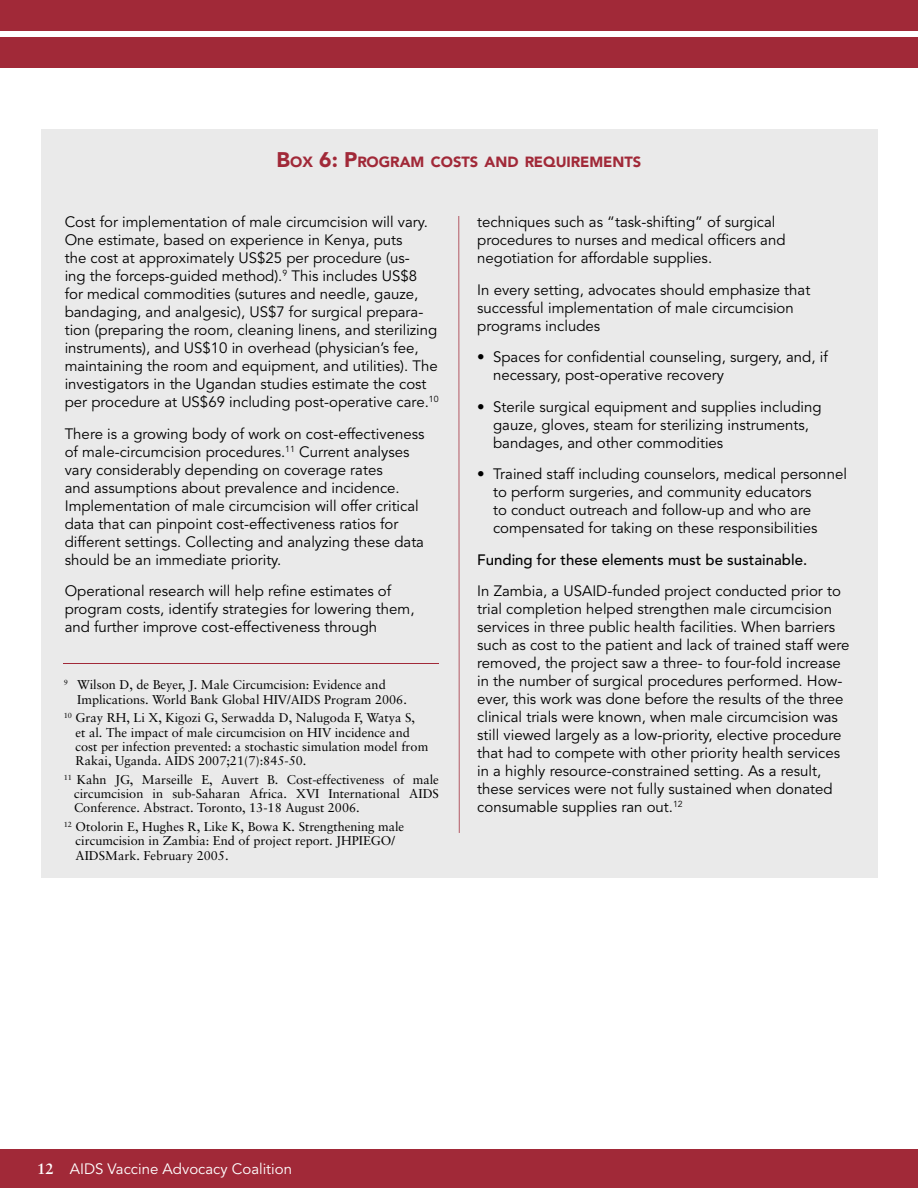
<style>
.page{position:relative;width:918px;height:1188px;background:#fff}
.page>*{position:absolute;margin:0;border:0;box-sizing:border-box;transform-origin:0 0}
.t1{font:15px/18px "Avenir";color:#000}
.t2{font:500 15px "Avenir";color:#000}
.t3{font:15px "Avenir";color:#fff}
.t4{font:900 14.7px "Avenir";color:#a12938}
.t5{font:12.75px/14.2px "Sabon";color:#000}
.s1{font-size:21px}
.s2{font-family:"Sabon";font-weight:700}
</style>
<div class="page">
<div style="left:0;top:1149px;width:918px;height:39px;background:#a12938"></div>
<div style="left:0;top:0;width:918px;height:67px;background:#a12938"></div>
<div style="left:0;top:31px;width:918px;height:6px;background:#fff"></div>
<div style="left:41px;top:129px;width:837px;height:749px;background:#eaeaea"></div>
<hr style="left:458px;top:216px;width:2px;height:617px;background:#a12938">
<hr style="left:64px;top:663px;width:375px;height:1px;background:#a12938">
<p class="t4" style="left:277px;top:153px;width:366px"><span class="s1">B</span>OX <span class="s1">6: P</span>ROGRAM COSTS AND REQUIREMENTS</p>
<p class="t1" style="left:65px;top:214px;width:375px">Cost for implementation of male circumcision will vary.<br>One estimate, based on experience in Kenya, puts<br>the cost at approximately US$25 per procedure (us-<br>ing the forceps-guided method).<sup>9</sup> This includes US$8 for medical commodities (sutures and needle, gauze, bandaging, and analgesic), US$7 for surgical prepara&shy;tion (preparing the room, cleaning linens, and sterilizing instruments), and US$10 in overhead (physician’s fee, maintaining the room and equipment, and utilities). The investigators in the Ugandan studies estimate the cost per procedure at US$69 including post-operative care.<sup>10</sup></p>
<p class="t1" style="left:65px;top:425px;width:361px">There is a growing body of work on cost-effectiveness of male-circumcision procedures.<sup>11</sup> Current analyses vary considerably depending on coverage rates<br>and assumptions about prevalence and incidence.<br>Implementation of male circumcision will offer critical data that can pinpoint cost-effectiveness ratios for different settings. Collecting and analyzing these data should be an immediate priority.</p>
<p class="t1" style="left:65px;top:583px;width:351px">Operational research will help refine estimates of program costs, identify strategies for lowering them, and further improve cost-effectiveness through</p>
<p class="t5" style="left:77px;top:678px;width:331px;text-indent:-13px"><sup>9</sup> Wilson D, de Beyer, J. Male Circumcision: Evidence and<br>Implications. World Bank Global HIV/AIDS Program 2006.</p>
<p class="t5" style="left:76px;top:711px;width:354px;text-indent:-12px"><sup>10</sup> Gray RH, Li X, Kigozi G, Serwadda D, Nalugoda F, Watya S,<br>et al. The impact of male circumcision on HIV incidence and cost per infection prevented: a stochastic simulation model from Rakai, Uganda. AIDS 2007;21(7):845-50.</p>
<p class="t5" style="left:74px;top:772px;width:366px;text-align:justify;text-indent:-10px"><sup>11</sup> Kahn JG, Marseille E, Auvert B. Cost-effectiveness of male circumcision in sub-Saharan Africa. XVI International AIDS Conference. Abstract. Toronto, 13-18 August 2006.</p>
<p class="t5" style="left:76px;top:819px;width:330px;text-indent:-12px"><sup>12</sup> Otolorin E, Hughes R, Like K, Bowa K. Strengthening male circumcision in Zambia: End of project report. JHPIEGO/<br>AIDSMark. February 2005.</p>
<p class="t1" style="left:477px;top:214px;width:310px">techniques such as “task-shifting” of surgical procedures to nurses and medical officers and negotiation for affordable supplies.</p>
<p class="t1" style="left:477px;top:281px;width:335px">In every setting, advocates should emphasize that successful implementation of male circumcision programs includes</p>
<p class="t1" style="left:493px;top:349px;width:336px;text-indent:-16px">• Spaces for confidential counseling, surgery, and, if necessary, post-operative recovery</p>
<p class="t1" style="left:493px;top:398px;width:330px;text-indent:-16px">• Sterile surgical equipment and supplies including gauze, gloves, steam for sterilizing instruments, bandages, and other commodities</p>
<p class="t1" style="left:493px;top:466px;width:355px;text-indent:-16px">• Trained staff including counselors, medical personnel to perform surgeries, and community educators<br>to conduct outreach and follow-up and who are compensated for taking on these responsibilities</p>
<p class="t2" style="left:477px;top:551px;width:332px">Funding for these elements must be sustainable.</p>
<p class="t1" style="left:477px;top:583px;width:374px">In Zambia, a USAID-funded project conducted prior to trial completion helped strengthen male circumcision services in three public health facilities. When barriers such as cost to the patient and lack of trained staff were removed, the project saw a three- to four-fold increase in the number of surgical procedures performed. How&shy;ever, this work was done before the results of the three clinical trials were known, when male circumcision was still viewed largely as a low-priority, elective procedure that had to compete with other priority health services in a highly resource-constrained setting. As a result, these services were not fully sustained when donated consumable supplies ran out.<sup>12</sup></p>
<p class="t3" style="left:37px;top:1161px;width:256px"><span class="s2">12</span> AIDS Vaccine Advocacy Coalition</p>
</div>
